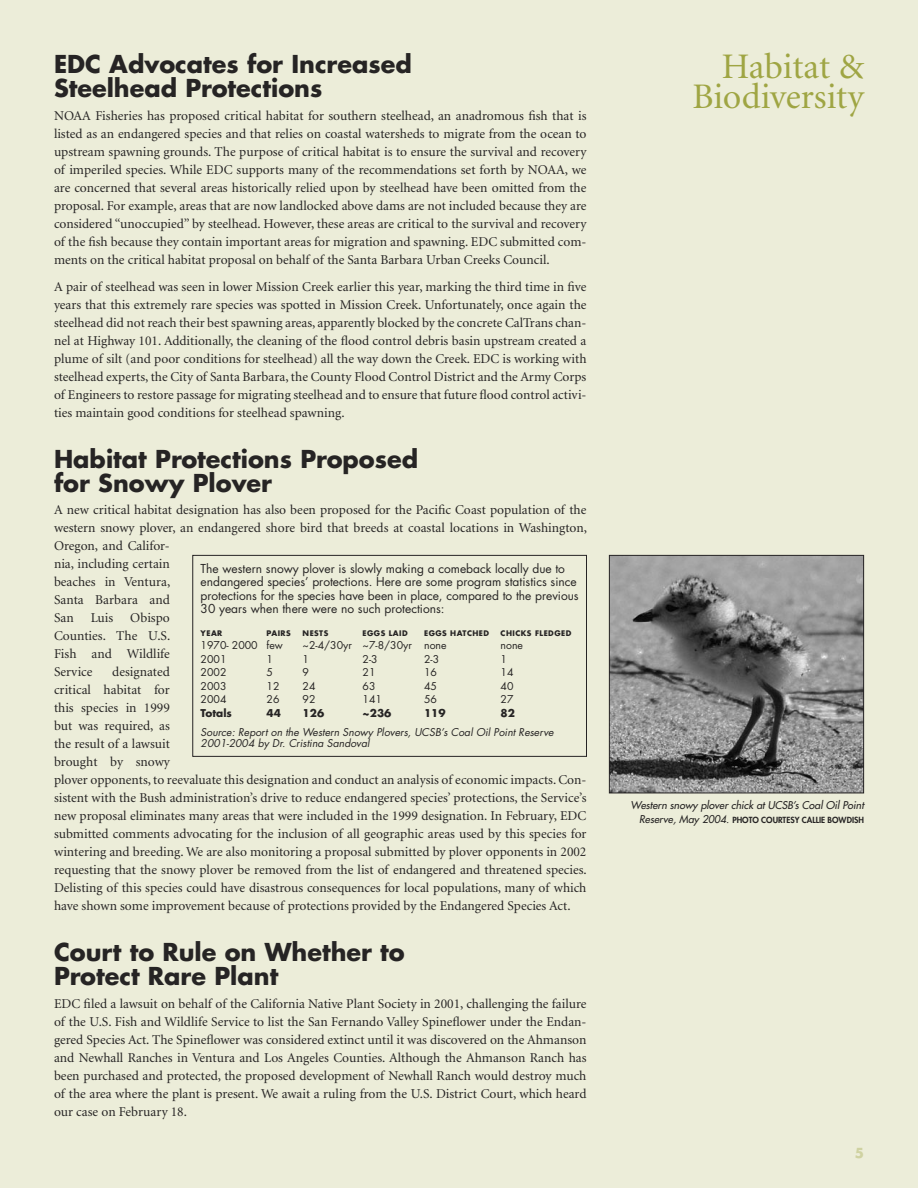
<style>
.page{position:relative;width:918px;height:1188px;background:#ecedd9}
.page>*{position:absolute;margin:0;border:0;box-sizing:border-box;transform-origin:0 0}
.t1{font:36px/30px "Minion";color:#9fa543;text-align:right}
.t2{font:700 24px/24px "Futura";color:#262424}
.t3{font:13.5px/18px "Minion";color:#262424;text-align:justify}
.t4{font:700 13.5px "Futura";color:#cfd2a1}
.t5{font:12px/13.5px "Futura";color:#262424}
.t6{font:italic 10.5px/10.5px "Futura";color:#262424}
.t7{font:10.5px "Futura";color:#262424}
.t8{font:italic 10.5px "Futura";color:#262424}
.t9{font:700 10.5px "Futura";color:#262424}
.t10{font:800 8.25px "Futura";color:#262424}
.t11{font:700 7.5px "Futura";letter-spacing:.06em;color:#262424}
.s1{font-weight:400;font-style:italic;font-size:10.5px}
</style>
<div class="page">
<img style="left:611px;top:557px;width:251px;height:234px">
<div style="left:609px;top:555px;width:255px;height:238px;border:1px solid #262424"></div>
<div style="left:192px;top:555px;width:395px;height:202px;border:1px solid #262424"></div>
<h2 class="t2" style="left:54px;top:52px;width:359px">EDC Advocates for Increased<br>Steelhead Protections</h2>
<p class="t3" style="left:54px;top:107px;width:534px">NOAA Fisheries has proposed critical habitat for southern steelhead, an anadromous fish that is listed as an endangered species and that relies on coastal watersheds to migrate from the ocean to upstream spawning grounds. The purpose of critical habitat is to ensure the survival and recovery of imperiled species. While EDC supports many of the recommendations set forth by NOAA, we are concerned that several areas historically relied upon by steelhead have been omitted from the proposal. For example, areas that are now landlocked above dams are not included because they are considered “unoccupied” by steelhead. However, these areas are critical to the survival and recovery of the fish because they contain important areas for migration and spawning. EDC submitted com&shy;ments on the critical habitat proposal on behalf of the Santa Barbara Urban Creeks Council.</p>
<p class="t3" style="left:54px;top:278px;width:534px">A pair of steelhead was seen in lower Mission Creek earlier this year, marking the third time in five years that this extremely rare species was spotted in Mission Creek. Unfortunately, once again the steelhead did not reach their best spawning areas, apparently blocked by the concrete CalTrans chan&shy;nel at Highway 101. Additionally, the cleaning of the flood control debris basin upstream created a plume of silt (and poor conditions for steelhead) all the way down the Creek. EDC is working with steelhead experts, the City of Santa Barbara, the County Flood Control District and the Army Corps of Engineers to restore passage for migrating steelhead and to ensure that future flood control activi&shy;ties maintain good conditions for steelhead spawning.</p>
<h2 class="t2" style="left:54px;top:446px;width:366px">Habitat Protections Proposed for Snowy Plover</h2>
<p class="t3" style="left:54px;top:501px;width:534px;text-align:left">A new critical habitat designation has also been proposed for the Pacific Coast population of the western snowy plover, an endangered shore bird that breeds at coastal locations in Washington, Oregon, and Califor-<br>nia, including certain<br>beaches in Ventura,<br>Santa Barbara and<br>San</p>
<p class="t5" style="left:201px;top:562px;width:380px">The western snowy plover is slowly making a comeback locally due to endangered species’ protections. Here are some program statistics since protections for the species have been in place, compared to the previous 30 years when there were no such protections:</p>
<p class="t11" style="left:201px;top:628px;width:23px">YEAR</p>
<p class="t11" style="left:267px;top:628px;width:26px">PAIRS</p>
<p class="t11" style="left:303px;top:628px;width:27px">NESTS</p>
<p class="t11" style="left:363px;top:628px;width:47px">EGGS LAID</p>
<p class="t11" style="left:424px;top:628px;width:67px">EGGS HATCHED</p>
<p class="t11" style="left:501px;top:628px;width:72px">CHICKS FLEDGED</p>
<p class="t7" style="left:201px;top:638px;width:84px">1970- 2000 few</p>
<p class="t7" style="left:303px;top:638px;width:145px">~2-4/30yr ~7-8/30yr none</p>
<p class="t7" style="left:501px;top:638px;width:24px">none</p>
<p class="t7" style="left:201px;top:652px;width:27px">2001</p>
<p class="t7" style="left:267px;top:652px;width:8px">1</p>
<p class="t7" style="left:303px;top:652px;width:8px">1</p>
<p class="t7" style="left:363px;top:652px;width:17px">2-3</p>
<p class="t7" style="left:424px;top:652px;width:17px">2-3</p>
<p class="t7" style="left:501px;top:652px;width:8px">1</p>
<p class="t7" style="left:201px;top:665px;width:27px">2002</p>
<p class="t7" style="left:267px;top:665px;width:8px">5</p>
<p class="t7" style="left:303px;top:665px;width:8px">9</p>
<p class="t7" style="left:363px;top:665px;width:14px">21</p>
<p class="t7" style="left:424px;top:665px;width:14px">16</p>
<p class="t7" style="left:501px;top:665px;width:14px">14</p>
<p class="t7" style="left:201px;top:679px;width:27px">2003</p>
<p class="t7" style="left:267px;top:679px;width:14px">12</p>
<p class="t7" style="left:303px;top:679px;width:14px">24</p>
<p class="t7" style="left:363px;top:679px;width:14px">63</p>
<p class="t7" style="left:424px;top:679px;width:14px">45</p>
<p class="t7" style="left:501px;top:679px;width:14px">40</p>
<p class="t7" style="left:201px;top:692px;width:27px">2004</p>
<p class="t7" style="left:267px;top:692px;width:14px">26</p>
<p class="t7" style="left:303px;top:692px;width:14px">92</p>
<p class="t7" style="left:363px;top:692px;width:21px">141</p>
<p class="t7" style="left:424px;top:692px;width:14px">56</p>
<p class="t7" style="left:501px;top:692px;width:14px">27</p>
<p class="t9" style="left:201px;top:706px;width:33px">Totals</p>
<p class="t9" style="left:267px;top:706px;width:16px">44</p>
<p class="t9" style="left:303px;top:706px;width:23px">126</p>
<p class="t9" style="left:363px;top:706px;width:30px">~236</p>
<p class="t9" style="left:424px;top:706px;width:23px">119</p>
<p class="t9" style="left:501px;top:706px;width:16px">82</p>
<p class="t6" style="left:201px;top:727px;width:355px">Source: Report on the Western Snowy Plovers, UCSB’s Coal Oil Point Reserve<br>2001-2004 by Dr. Cristina Sandoval</p>
<p class="t3" style="left:54px;top:609px;width:118px;text-indent:76px">Obispo Counties. The U.S.<br>Fish and Wildlife Service</p>
<p class="t3" style="left:91px;top:609px;width:24px">Luis</p>
<p class="t3" style="left:54px;top:663px;width:534px;text-align:left;text-indent:58px">designated<br>critical habitat for<br>this species in 1999<br>but was required, as<br>the result of a lawsuit<br>brought by snowy<br>plover opponents, to reevaluate this designation and conduct an analysis of economic impacts. Con&shy;sistent with the Bush administration’s drive to reduce endangered species’ protections, the Service’s new proposal eliminates many areas that were included in the 1999 designation. In February, EDC submitted comments advocating for the inclusion of all geographic areas used by this species for wintering and breeding. We are also monitoring a proposal submitted by plover opponents in 2002 requesting that the snowy plover be removed from the list of endangered and threatened species.<br>Delisting of this species could have disastrous consequences for local populations, many of which have shown some improvement because of protections provided by the Endangered Species Act.</p>
<h2 class="t2" style="left:54px;top:940px;width:352px">Court to Rule on Whether to<br>Protect Rare Plant</h2>
<p class="t3" style="left:54px;top:995px;width:534px">EDC filed a lawsuit on behalf of the California Native Plant Society in 2001, challenging the failure of the U.S. Fish and Wildlife Service to list the San Fernando Valley Spineflower under the Endan&shy;gered Species Act. The Spineflower was considered extinct until it was discovered on the Ahmanson and Newhall Ranches in Ventura and Los Angeles Counties. Although the Ahmanson Ranch has been purchased and protected, the proposed development of Newhall Ranch would destroy much of the area where the plant is present. We await a ruling from the U.S. District Court, which heard our case on February 18.</p>
<h1 class="t1" style="left:693px;top:53px;width:173px">Habitat &amp;<br>Biodiversity</h1>
<p class="t8" style="left:631px;top:799px;width:235px">Western snowy plover chick at UCSB’s Coal Oil Point</p>
<p class="t10" style="left:639px;top:815px;width:226px"><span class="s1">Reserve, May 2004.</span> PHOTO COURTESY CALLIE BOWDISH</p>
<p class="t4" style="left:855px;top:1144px;width:11px">5</p>
</div>
